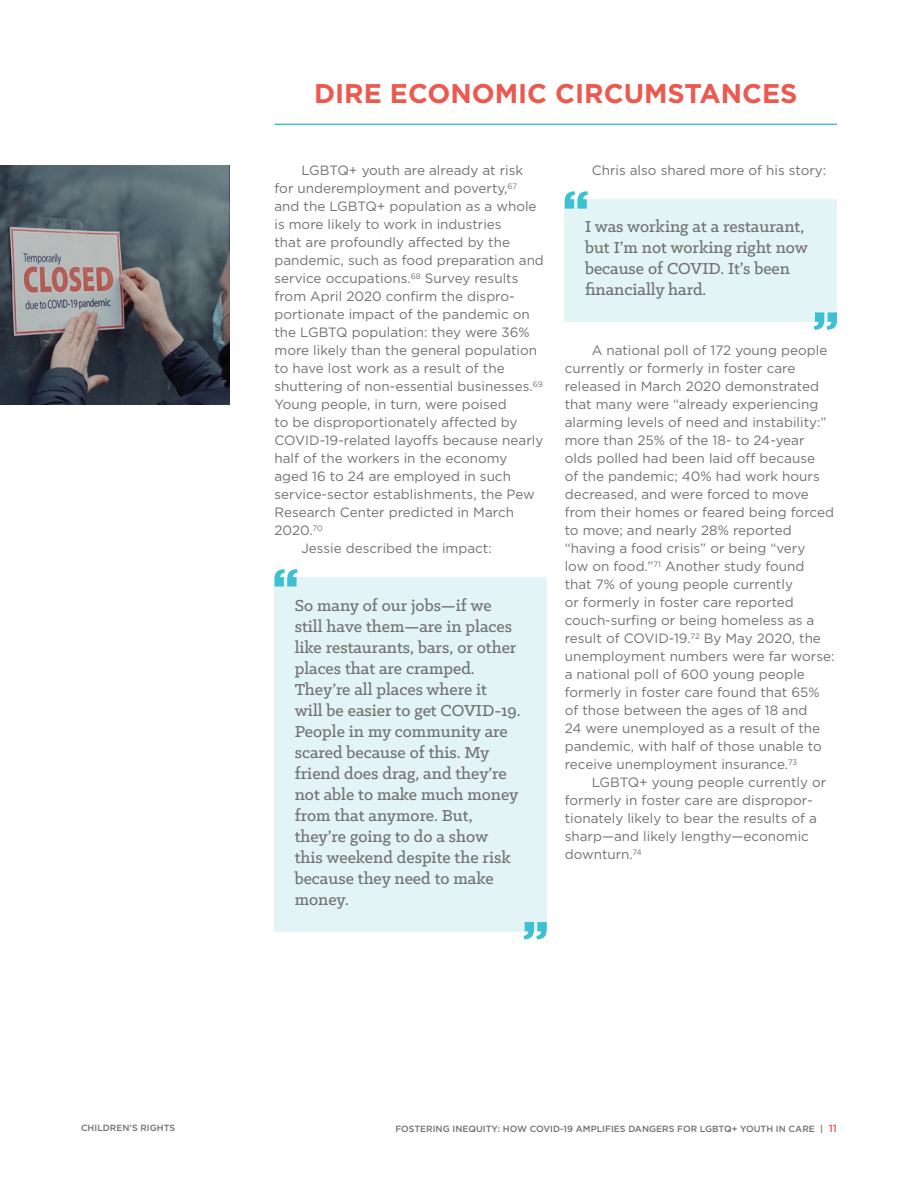
<style>
.page{position:relative;width:918px;height:1188px;background:#fff}
.page>*{position:absolute;margin:0;border:0;box-sizing:border-box;transform-origin:0 0}
.t1{font:700 27px "Gotham";color:#eb594f}
.t2{font:500 18px/21px "Klinic Slab";color:#707271}
.t3{font:13.5px/18px "Gotham";color:#707271}
.t4{font:500 9px "Gotham";color:#6f7171}
.s1{font-size:10.5px;color:#eb594f}
</style>
<div class="page">
<hr style="left:274px;top:124px;width:563px;height:1px;background:#3dc1d2">
<div style="left:274px;top:577px;width:273px;height:354px;background:#e3f4f6"></div>
<svg style="left:274px;top:569px;width:24px;height:18px"></svg>
<svg style="left:524px;top:922px;width:23px;height:17px"></svg>
<img style="left:0;top:165px;width:230px;height:240px">
<div style="left:565px;top:199px;width:272px;height:123px;background:#e3f4f6"></div>
<svg style="left:565px;top:191px;width:23px;height:18px"></svg>
<svg style="left:814px;top:312px;width:23px;height:18px"></svg>
<h1 class="t1" style="left:314px;top:78px;width:485px">DIRE ECONOMIC CIRCUMSTANCES</h1>
<p class="t3" style="left:302px;top:161px;width:223px">LGBTQ+ youth are already at risk</p>
<p class="t3" style="left:274px;top:179px;width:244px">for underemployment and poverty,<sup>67</sup></p>
<p class="t3" style="left:274px;top:197px;width:264px">and the LGBTQ+ population as a whole</p>
<p class="t3" style="left:274px;top:215px;width:229px">is more likely to work in industries</p>
<p class="t3" style="left:274px;top:233px;width:237px">that are profoundly affected by the</p>
<p class="t3" style="left:274px;top:251px;width:271px">pandemic, such as food preparation and</p>
<p class="t3" style="left:274px;top:269px;width:245px">service occupations.<sup>68</sup> Survey results</p>
<p class="t3" style="left:274px;top:287px;width:242px">from April 2020 confirm the dispro-</p>
<p class="t3" style="left:274px;top:305px;width:257px">portionate impact of the pandemic on</p>
<p class="t3" style="left:274px;top:323px;width:257px">the LGBTQ population: they were 36%</p>
<p class="t3" style="left:274px;top:341px;width:264px">more likely than the general population</p>
<p class="t3" style="left:274px;top:359px;width:232px">to have lost work as a result of the</p>
<p class="t3" style="left:274px;top:377px;width:270px">shuttering of non-essential businesses.<sup>69</sup></p>
<p class="t3" style="left:275px;top:395px;width:234px">Young people, in turn, were poised</p>
<p class="t3" style="left:275px;top:413px;width:245px">to be disproportionately affected by</p>
<p class="t3" style="left:275px;top:431px;width:270px">COVID-19-related layoffs because nearly</p>
<p class="t3" style="left:275px;top:449px;width:234px">half of the workers in the economy</p>
<p class="t3" style="left:275px;top:467px;width:238px">aged 16 to 24 are employed in such</p>
<p class="t3" style="left:275px;top:485px;width:262px">service-sector establishments, the Pew</p>
<p class="t3" style="left:275px;top:503px;width:241px">Research Center predicted in March</p>
<p class="t3" style="left:275px;top:521px;width:50px">2020.<sup>70</sup></p>
<p class="t3" style="left:301px;top:539px;width:192px">Jessie described the impact:</p>
<p class="t2" style="left:295px;top:594px;width:227px">So many of our jobs—if we still have them—are in places like restaurants, bars, or other places that are cramped.<br>They’re all places where it<br>will be easier to get COVID-19.<br>People in my community are scared because of this. My friend does drag, and they’re not able to make much money from that anymore. But, they’re going to do a show this weekend despite the risk because they need to make money.</p>
<p class="t3" style="left:592px;top:161px;width:236px">Chris also shared more of his story:</p>
<h2 class="t2" style="left:585px;top:216px;width:224px">I was working at a restaurant, but I’m not working right now because of COVID. It’s been financially hard.</h2>
<p class="t3" style="left:565px;top:341px;width:271px;text-indent:27px">A national poll of 172 young people currently or formerly in foster care released in March 2020 demonstrated that many were “already experiencing alarming levels of need and instability:” more than 25% of the 18- to 24-year olds polled had been laid off because<br>of the pandemic; 40% had work hours decreased, and were forced to move from their homes or feared being forced to move; and nearly 28% reported “having a food crisis” or being “very<br>low on food.”<sup>71</sup> Another study found that 7% of young people currently<br>or formerly in foster care reported couch-surfing or being homeless as a result of COVID-19.<sup>72</sup> By May 2020, the unemployment numbers were far worse: a national poll of 600 young people formerly in foster care found that 65% of those between the ages of 18 and<br>24 were unemployed as a result of the pandemic, with half of those unable to receive unemployment insurance.<sup>73</sup></p>
<p class="t3" style="left:565px;top:773px;width:263px;text-indent:27px">LGBTQ+ young people currently or formerly in foster care are dispropor&shy;tionately likely to bear the results of a sharp—and likely lengthy—economic downturn.<sup>74</sup></p>
<p class="t4" style="left:81px;top:1123px;width:96px">CHILDREN’S RIGHTS</p>
<p class="t4" style="left:395px;top:1123px;width:443px">FOSTERING INEQUITY: HOW COVID-19 AMPLIFIES DANGERS FOR LGBTQ+ YOUTH IN CARE | <span class="s1">11</span></p>
</div>
